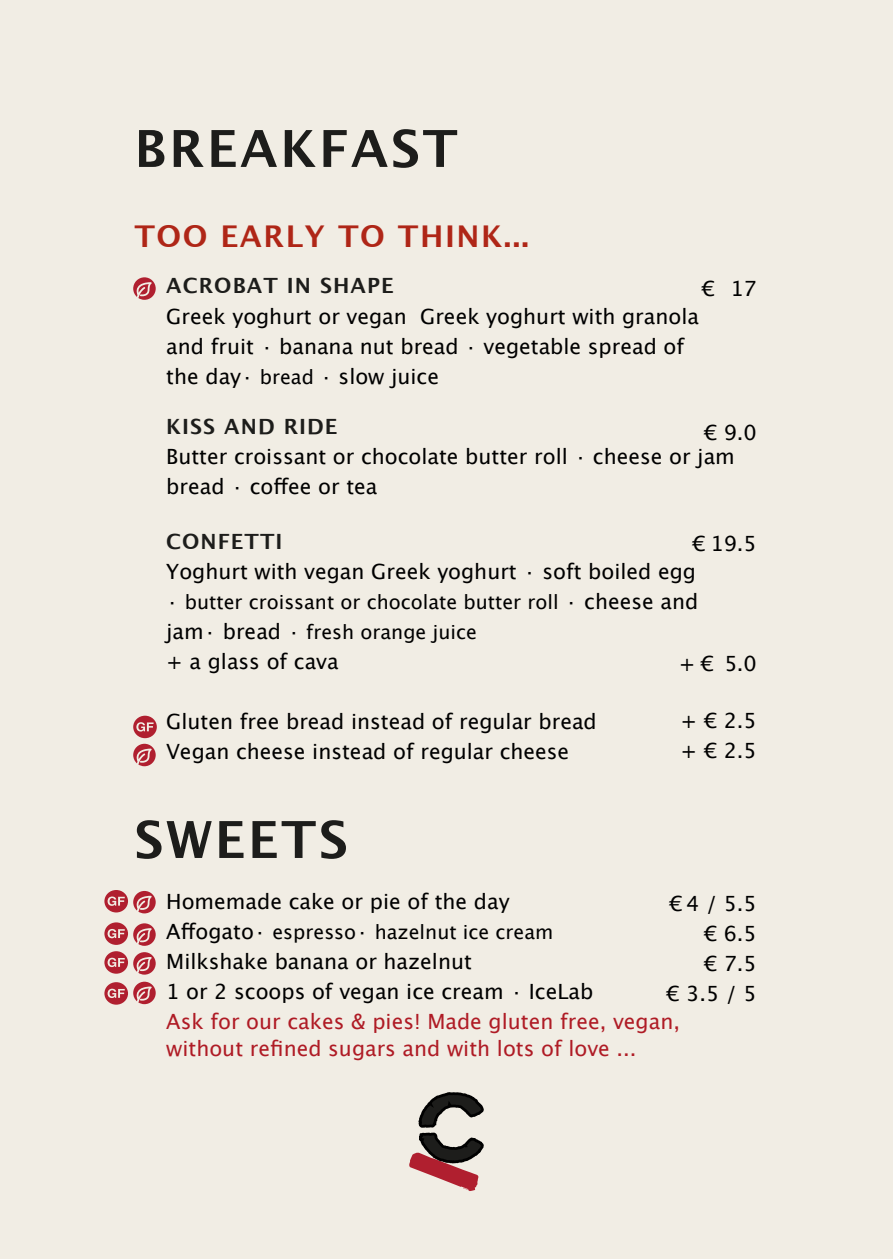
<style>
.page{position:relative;width:893px;height:1259px;background:#f1ede4}
.page>*{position:absolute;margin:0;border:0;box-sizing:border-box;transform-origin:0 0}
.t1{font:700 51px "Lucida Grande";letter-spacing:.05em;color:#1d1d1b}
.t2{font:700 30px "Lucida Grande";letter-spacing:.05em;color:#af2617}
.t3{font:21px/30px "Lucida Grande";color:#000}
.t4{font:21px "Lucida Grande";color:#af1b25}
.t5{font:700 21px "Lucida Grande";letter-spacing:.05em;color:#1d1d1b}
.t6{font:19.5px/30px "Lucida Grande";color:#000}
.s1{font-size:19.5px}
.s2{font-weight:700;color:#1d1d1b}
.s3{font-size:21px}
.s4{color:#af1b25}
</style>
<div class="page">
<svg style="left:133px;top:277px;width:23px;height:23px"></svg>
<svg style="left:133px;top:744px;width:23px;height:22px"></svg>
<svg style="left:133px;top:715px;width:24px;height:23px"></svg>
<svg style="left:104px;top:922px;width:52px;height:52px"></svg>
<svg style="left:104px;top:890px;width:52px;height:23px"></svg>
<svg style="left:104px;top:981px;width:52px;height:23px"></svg>
<svg style="left:409px;top:1092px;width:75px;height:99px"></svg>
<h1 class="t1" style="left:134px;top:127px;width:325px">BREAKFAST</h1>
<h2 class="t2" style="left:134px;top:224px;width:396px">TOO EARLY TO THINK...</h2>
<p class="t5" style="left:166px;top:277px;width:229px">ACROBAT IN SHAPE</p>
<p class="t3" style="left:166px;top:302px;width:534px">Greek yoghurt or vegan Greek yoghurt with granola and fruit <span class="s1">∙</span> banana nut bread <span class="s1">∙</span> vegetable spread of the day<span class="s1">∙ bread ∙</span> slow juice</p>
<p class="t3" style="left:166px;top:413px;width:570px"><span class="s2">KISS AND RIDE<br></span>Butter croissant or chocolate butter roll <span class="s1">∙</span> cheese or jam bread <span class="s1">∙</span> coffee or tea</p>
<p class="t3" style="left:166px;top:528px;width:531px"><span class="s2">CONFETTI<br></span>Yoghurt with vegan Greek yoghurt <span class="s1">∙</span> soft boiled egg</p>
<p class="t6" style="left:166px;top:588px;width:534px">∙ butter croissant or chocolate butter roll ∙ <span class="s3">cheese and jam</span>∙ <span class="s3">bread</span> ∙ fresh orange juice</p>
<p class="t3" style="left:166px;top:648px;width:174px">+ a glass of cava</p>
<p class="t3" style="left:166px;top:708px;width:432px">Gluten free bread instead of regular bread<br>Vegan cheese instead of regular cheese</p>
<p class="t3" style="left:702px;top:274px;width:57px">€ 17</p>
<p class="t3" style="left:704px;top:418px;width:55px">€ 9.0</p>
<p class="t3" style="left:692px;top:529px;width:66px">€ 19.5</p>
<p class="t3" style="left:679px;top:649px;width:80px">+ € 5.0</p>
<p class="t3" style="left:680px;top:706px;width:78px">+ € 2.5 + € 2.5</p>
<h1 class="t1" style="left:134px;top:818px;width:215px">SWEETS</h1>
<p class="t3" style="left:166px;top:888px;width:345px">Homemade cake or pie of the day</p>
<p class="t6" style="left:166px;top:918px;width:389px"><span class="s3">Affogato</span>∙ espresso∙ hazelnut ice cream</p>
<p class="t3" style="left:166px;top:948px;width:515px">Milkshake banana or hazelnut<br>1 or 2 scoops of vegan ice cream <span class="s1">∙</span> IceLab<br><span class="s4">Ask for our cakes &amp; pies! Made gluten free, vegan,</span></p>
<p class="t4" style="left:166px;top:1040px;width:472px">without refined sugars and with lots of love ...</p>
<p class="t3" style="left:666px;top:889px;width:92px;text-align:right">€4 / 5.5 € 6.5<br>€ 7.5 €3.5/5</p>
</div>
